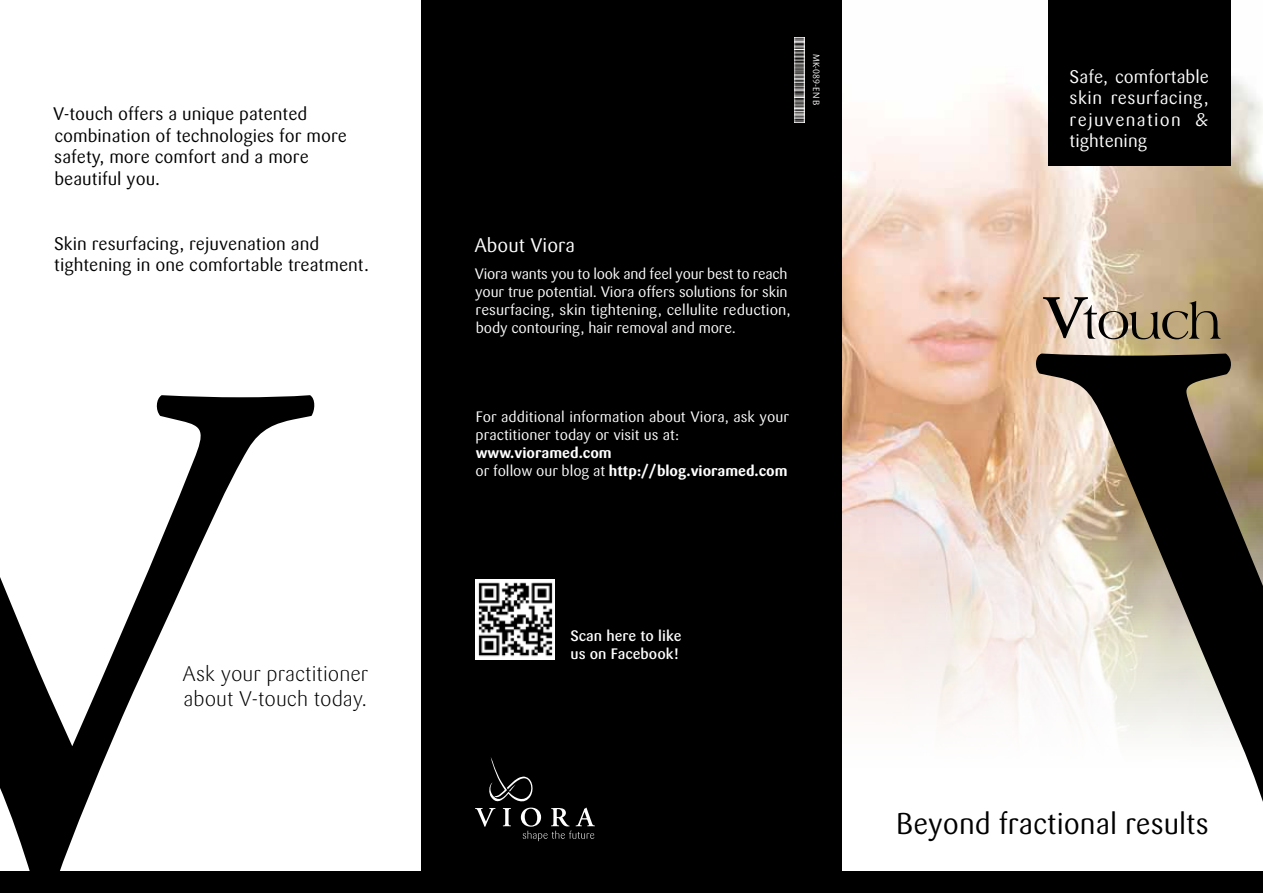
<style>
.page{position:relative;width:1263px;height:893px;background:#fff}
.page>*{position:absolute;margin:0;border:0;box-sizing:border-box;transform-origin:0 0}
.t1{font:29.7px "Sari";color:#000}
.t2{font:300 21px/25.2px "Sari";color:#000}
.t3{font:19.5px "Sari";color:#fff}
.t4{font:18px/21.6px "Sari";color:#000}
.t5{font:18px/21.6px "Sari";color:#fff;text-align:right}
.t6{font:18px/21.6px "Sari";letter-spacing:.075em;color:#fff}
.t7{font:18px "Sari";letter-spacing:.025em;color:#fff}
.t8{font:15px/18px "Sari";letter-spacing:-.01em;color:#fff}
.t9{font:700 15px/18px "Sari";color:#fff}
.t10{font:500 15px/18px "Sari";color:#fff}
.t11{font:9px "Sari Regular Caps";color:#fff}
.s1{font-weight:400}
</style>
<div class="page">
<img style="left:842px;top:0;width:421px;height:725px">
<svg style="left:0;top:395px;width:316px;height:477px"></svg>
<div style="left:421px;top:0;width:421px;height:893px;background:#000"></div>
<img style="left:475px;top:579px;width:80px;height:80px">
<svg style="left:475px;top:757px;width:120px;height:84px"></svg>
<svg style="left:1034px;top:353px;width:229px;height:449px"></svg>
<div style="left:0;top:872px;width:1263px;height:21px;background:#000"></div>
<div style="left:1048px;top:0;width:182px;height:166px;background:#000"></div>
<svg style="left:1043px;top:297px;width:178px;height:42px;background:#a8977f"></svg>
<img style="left:795px;top:37px;width:9px;height:86px">
<p class="t4" style="left:53px;top:103px;width:295px">-V touch offers a unique patented combination of technologies for more safety, more comfort and a more beautiful you.</p>
<p class="t4" style="left:54px;top:233px;width:317px">Skin resurfacing, rejuvenation and tightening in one comfortable treatment.</p>
<h2 class="t2" style="left:183px;top:661px;width:187px">Ask your practitioner about -V touch today.</h2>
<p class="t11" style="left:822px;top:54px;width:53px;rotate:90deg">MK-089-EN B</p>
<h3 class="t3" style="left:474px;top:234px;width:102px">About Viora</h3>
<p class="t8" style="left:475px;top:265px;width:317px">Viora wants you to look and feel your best to reach your true potential. Viora offers solutions for skin resurfacing, skin tightening, cellulite reduction, body contouring, hair removal and more.</p>
<p class="t8" style="left:476px;top:408px;width:315px">For additional information about Viora, ask your practitioner today or visit us at:</p>
<p class="t9" style="left:475px;top:444px;width:313px">www.vioramed.com<br><span class="s1">or follow our blog at</span> http://blog.vioramed.com</p>
<p class="t10" style="left:570px;top:627px;width:113px">Scan here to like us on Facebook!</p>
<p class="t5" style="left:1070px;top:66px;width:141px">Safe, comfortable resurfacing,</p>
<p class="t7" style="left:1070px;top:87px;width:34px">skin</p>
<p class="t6" style="left:1070px;top:109px;width:113px">rejuvenation tightening</p>
<p class="t7" style="left:1195px;top:109px;width:15px">&amp;</p>
<h1 class="t1" style="left:896px;top:806px;width:314px">Beyond fractional results</h1>
</div>
